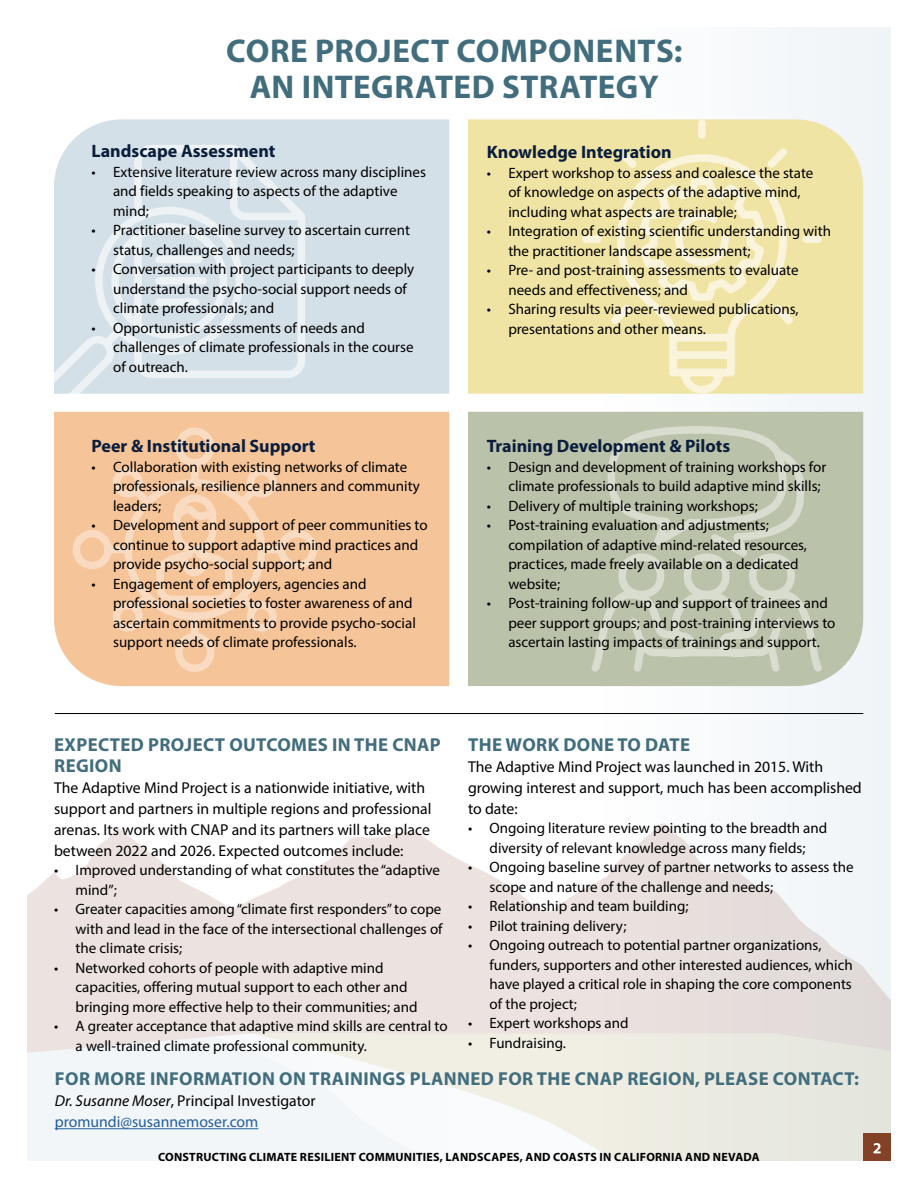
<style>
.page{position:relative;width:918px;height:1188px;background:#fff}
.page>*{position:absolute;margin:0;border:0;box-sizing:border-box;transform-origin:0 0}
.Head_1_-_Centered{font:700 33px/36px "Myriad Pro";letter-spacing:.01em;color:#416d7d;text-align:center}
.Head_2{font:700 18.75px/21px "Myriad Pro";letter-spacing:.02em;color:#416d7d}
.t1{font:700 18px "Myriad Pro";color:#0a1e3c}
.Paragraph_-_No_Space{font:15.75px/21px "Myriad Pro";color:#000}
.t2{font:15.75px "Myriad Pro";color:#215e9e}
.t3{font:15px/19.5px "Myriad Pro";color:#000}
.t4{font:700 12px "Myriad Pro";letter-spacing:.02em;color:#000}
.s1{font-style:italic}
</style>
<div class="page">
<div style="left:596px;top:28px;width:295px;height:1133px;background:#f5f8fa"></div>
<div style="left:27px;top:1067px;width:225px;height:94px;background:#f2f6f9"></div>
<svg style="left:27px;top:823px;width:864px;height:244px;fill:#ece2df"></svg>
<svg style="left:252px;top:1034px;width:639px;height:127px;fill:#f1efe4"></svg>
<div style="left:863px;top:1133px;width:28px;height:28px;background:#834228"></div>
<svg style="left:873px;top:1143px;width:8px;height:10px"></svg>
<hr style="left:55px;top:713px;width:808px;height:1px;background:#000">
<div style="left:75px;top:119px;width:374px;height:275px;background:#d4e0e8"></div>
<div style="left:468px;top:119px;width:395px;height:275px;background:#f0e4a5"></div>
<div style="left:54px;top:412px;width:395px;height:274px;background:#f5c499"></div>
<div style="left:468px;top:412px;width:395px;height:274px;background:#bbc2aa"></div>
<svg style="left:54px;top:138px;width:265px;height:256px;background:#d9e3ea"></svg>
<div style="left:698px;top:119px;width:8px;height:20px;background:#f9f4db;border-radius:4px"></div>
<div style="left:582px;top:235px;width:20px;height:8px;background:#f9f4db;border-radius:4px"></div>
<div style="left:802px;top:235px;width:20px;height:8px;background:#f9f4db;border-radius:4px"></div>
<svg style="left:611px;top:148px;width:182px;height:246px;background:#f2e8b2"></svg>
<svg style="left:69px;top:424px;width:252px;height:250px;background:#f5c8a0"></svg>
<svg style="left:585px;top:422px;width:243px;height:251px;background:#c1c7b1"></svg>
<hr style="left:55px;top:1128px;width:203px;height:1px;background:#215e9e">
<h1 class="Head_1_-_Centered" style="left:226px;top:32px;width:457px">CORE PROJECT COMPONENTS:<br>AN INTEGRATED STRATEGY</h1>
<p class="t1" style="left:92px;top:139px;width:186px">Landscape Assessment</p>
<p class="t3" style="left:113px;top:162px;width:314px;text-indent:-22px">• Extensive literature review across many disciplines and fields speaking to aspects of the adaptive mind;</p>
<p class="t3" style="left:113px;top:220px;width:298px;text-indent:-22px">• Practitioner baseline survey to ascertain current status, challenges and needs;</p>
<p class="t3" style="left:113px;top:259px;width:303px;text-indent:-22px">• Conversation with project participants to deeply understand the psycho-social support needs of climate professionals; and</p>
<p class="t3" style="left:113px;top:318px;width:302px;text-indent:-22px">• Opportunistic assessments of needs and challenges of climate professionals in the course of outreach.</p>
<p class="t1" style="left:92px;top:435px;width:226px">Peer &amp; Institutional Support</p>
<p class="t3" style="left:113px;top:457px;width:308px;text-indent:-22px">• Collaboration with existing networks of climate professionals, resilience planners and community leaders;</p>
<p class="t3" style="left:113px;top:515px;width:316px;text-indent:-22px">• Development and support of peer communities to continue to support adaptive mind practices and provide psycho-social support; and</p>
<p class="t3" style="left:113px;top:574px;width:304px;text-indent:-22px">• Engagement of employers, agencies and professional societies to foster awareness of and ascertain commitments to provide psycho-social support needs of climate professionals.</p>
<p class="t1" style="left:487px;top:140px;width:186px">Knowledge Integration</p>
<p class="t3" style="left:508px;top:163px;width:307px;text-indent:-22px">• Expert workshop to assess and coalesce the state of knowledge on aspects of the adaptive mind, including what aspects are trainable;</p>
<p class="t3" style="left:508px;top:221px;width:324px;text-indent:-22px">• Integration of existing scientific understanding with the practitioner landscape assessment;</p>
<p class="t3" style="left:508px;top:260px;width:292px;text-indent:-22px">• Pre- and post-training assessments to evaluate needs and effectiveness; and</p>
<p class="t3" style="left:508px;top:299px;width:292px;text-indent:-22px">• Sharing results via peer-reviewed publications, presentations and other means.</p>
<p class="t1" style="left:487px;top:435px;width:245px">Training Development &amp; Pilots</p>
<p class="t3" style="left:508px;top:457px;width:319px;text-indent:-22px">• Design and development of training workshops for climate professionals to build adaptive mind skills;</p>
<p class="t3" style="left:487px;top:496px;width:273px">• Delivery of multiple training workshops;</p>
<p class="t3" style="left:508px;top:515px;width:300px;text-indent:-22px">• Post-training evaluation and adjustments; compilation of adaptive mind-related resources, practices, made freely available on a dedicated website;</p>
<p class="t3" style="left:508px;top:593px;width:329px;text-indent:-22px">• Post-training follow-up and support of trainees and peer support groups; and post-training interviews to ascertain lasting impacts of trainings and support.</p>
<h2 class="Head_2" style="left:54px;top:734px;width:388px">EXPECTED PROJECT OUTCOMES IN THE CNAP<br>REGION</h2>
<p class="Paragraph_-_No_Space" style="left:54px;top:777px;width:379px">The Adaptive Mind Project is a nationwide initiative, with support and partners in multiple regions and professional arenas. Its work with CNAP and its partners will take place between 2022 and 2026. Expected outcomes include:</p>
<p class="t3" style="left:76px;top:860px;width:366px;text-indent:-22px">• Improved understanding of what constitutes the “adaptive mind”;</p>
<p class="t3" style="left:76px;top:899px;width:369px;text-align:justify;text-indent:-22px">• Greater capacities among “climate first responders” to cope with and lead in the face of the intersectional challenges of the climate crisis;</p>
<p class="t3" style="left:76px;top:958px;width:343px;text-indent:-22px">• Networked cohorts of people with adaptive mind capacities, offering mutual support to each other and bringing more effective help to their communities; and</p>
<p class="t3" style="left:76px;top:1016px;width:374px;text-indent:-22px">• A greater acceptance that adaptive mind skills are central to a well-trained climate professional community.</p>
<h2 class="Head_2" style="left:468px;top:734px;width:223px">THE WORK DONE TO DATE</h2>
<p class="Paragraph_-_No_Space" style="left:468px;top:756px;width:395px">The Adaptive Mind Project was launched in 2015. With growing interest and support, much has been accomplished to date:</p>
<p class="t3" style="left:468px;top:818px;width:361px;text-align:center">• Ongoing literature review pointing to the breadth and diversity of relevant knowledge across many fields;</p>
<p class="t3" style="left:490px;top:857px;width:365px;text-indent:-22px">• Ongoing baseline survey of partner networks to assess the scope and nature of the challenge and needs;</p>
<p class="t3" style="left:468px;top:896px;width:222px">• Relationship and team building;</p>
<p class="t3" style="left:468px;top:916px;width:160px">• Pilot training delivery;</p>
<p class="t3" style="left:490px;top:935px;width:365px;text-indent:-22px">• Ongoing outreach to potential partner organizations, funders, supporters and other interested audiences, which have played a critical role in shaping the core components of the project;</p>
<p class="t3" style="left:468px;top:1013px;width:162px">• Expert workshops and</p>
<p class="t3" style="left:468px;top:1033px;width:100px">• Fundraising.</p>
<h2 class="Head_2" style="left:55px;top:1068px;width:806px">FOR MORE INFORMATION ON TRAININGS PLANNED FOR THE CNAP REGION, PLEASE CONTACT:</h2>
<p class="Paragraph_-_No_Space" style="left:55px;top:1090px;width:262px"><span class="s1">Dr. Susanne Moser</span>, Principal Investigator</p>
<p class="t2" style="left:55px;top:1112px;width:205px">promundi@susannemoser.com</p>
<p class="t4" style="left:158px;top:1149px;width:603px">CONSTRUCTING CLIMATE RESILIENT COMMUNITIES, LANDSCAPES, AND COASTS IN CALIFORNIA AND NEVADA</p>
</div>
